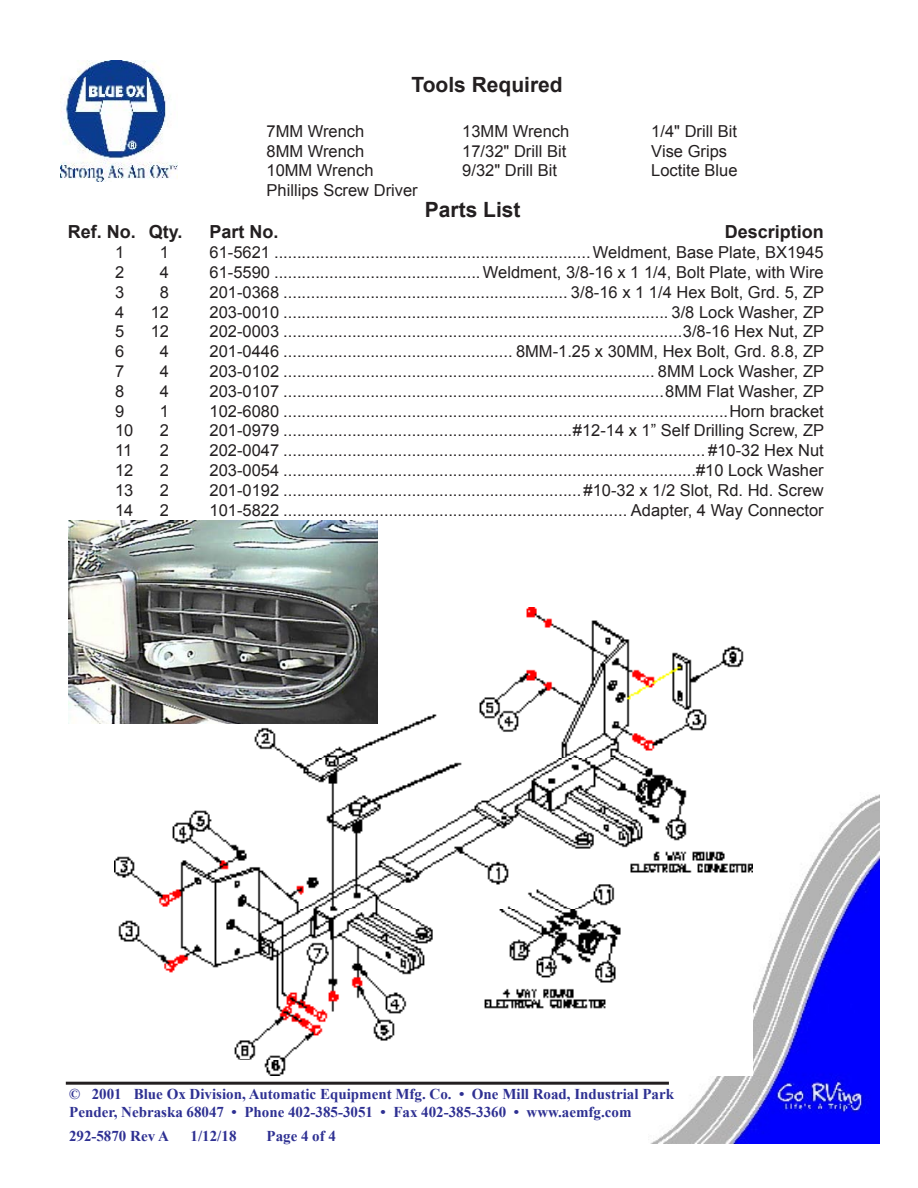
<style>
.page{position:relative;width:918px;height:1188px;background:#fff}
.page>*{position:absolute;margin:0;border:0;box-sizing:border-box;transform-origin:0 0}
.C_BOLD_-_14_-_Helv{font:700 21px "Arial";color:#231f20}
.C_BOLD_-_12_-_Arial{font:700 21px "Arial";color:#231f20}
.PT_-_Quan-__50_MAR{font:700 18px "Arial";color:#231f20}
.PL_-_Quan_-__50_MAR{font:16.5px "Arial";color:#231f20}
.BX_Tools_-_Helv_11{font:16.5px "Arial";color:#231f20}
.t1{font:700 15px/18px "Times New Roman";color:#2e3092}
</style>
<div class="page">
<img style="left:61px;top:60px;width:116px;height:122px">
<img style="left:649px;top:794px;width:230px;height:350px">
<hr style="left:66px;top:1082px;width:603px;height:3px;background:#231f20">
<img style="left:115px;top:608px;width:638px;height:467px">
<img style="left:68px;top:520px;width:309px;height:204px">
<p class="C_BOLD_-_14_-_Helv" style="left:412px;top:70px;width:153px">Tools Required</p>
<p class="BX_Tools_-_Helv_11" style="left:267px;top:120px;width:99px">7MM Wrench</p>
<p class="BX_Tools_-_Helv_11" style="left:462px;top:120px;width:108px">13MM Wrench</p>
<p class="BX_Tools_-_Helv_11" style="left:651px;top:120px;width:87px">1/4" Drill Bit</p>
<p class="BX_Tools_-_Helv_11" style="left:267px;top:140px;width:99px">8MM Wrench</p>
<p class="BX_Tools_-_Helv_11" style="left:462px;top:140px;width:105px">17/32" Drill Bit</p>
<p class="BX_Tools_-_Helv_11" style="left:651px;top:140px;width:77px">Vise Grips</p>
<p class="BX_Tools_-_Helv_11" style="left:267px;top:160px;width:108px">10MM Wrench</p>
<p class="BX_Tools_-_Helv_11" style="left:462px;top:160px;width:96px">9/32" Drill Bit</p>
<p class="BX_Tools_-_Helv_11" style="left:651px;top:160px;width:88px">Loctite Blue</p>
<p class="BX_Tools_-_Helv_11" style="left:267px;top:180px;width:153px">Phillips Screw Driver</p>
<p class="C_BOLD_-_12_-_Arial" style="left:425px;top:196px;width:97px">Parts List</p>
<p class="PT_-_Quan-__50_MAR" style="left:68px;top:220px;width:116px">Ref. No. Qty.</p>
<p class="PT_-_Quan-__50_MAR" style="left:210px;top:220px;width:71px">Part No.</p>
<p class="PT_-_Quan-__50_MAR" style="left:725px;top:220px;width:101px">Description</p>
<p class="PL_-_Quan_-__50_MAR" style="left:115px;top:242px;width:11px">1</p>
<p class="PL_-_Quan_-__50_MAR" style="left:160px;top:242px;width:11px">1</p>
<p class="PL_-_Quan_-__50_MAR" style="left:210px;top:242px;width:616px">61-5621 .....................................................................Weldment, Base Plate, BX1945</p>
<p class="PL_-_Quan_-__50_MAR" style="left:115px;top:261px;width:11px">2</p>
<p class="PL_-_Quan_-__50_MAR" style="left:160px;top:261px;width:11px">4</p>
<p class="PL_-_Quan_-__50_MAR" style="left:210px;top:261px;width:616px">61-5590 .............................................Weldment, 3/8-16 x 1 1/4, Bolt Plate, with Wire</p>
<p class="PL_-_Quan_-__50_MAR" style="left:115px;top:281px;width:11px">3</p>
<p class="PL_-_Quan_-__50_MAR" style="left:160px;top:281px;width:11px">8</p>
<p class="PL_-_Quan_-__50_MAR" style="left:210px;top:281px;width:616px">201-0368 .............................................................. 3/8-16 x 1 1/4 Hex Bolt, Grd. 5, ZP</p>
<p class="PL_-_Quan_-__50_MAR" style="left:115px;top:301px;width:11px">4</p>
<p class="PL_-_Quan_-__50_MAR" style="left:151px;top:301px;width:20px">12</p>
<p class="PL_-_Quan_-__50_MAR" style="left:210px;top:301px;width:616px">203-0010 .................................................................................... 3/8 Lock Washer, ZP</p>
<p class="PL_-_Quan_-__50_MAR" style="left:115px;top:321px;width:11px">5</p>
<p class="PL_-_Quan_-__50_MAR" style="left:151px;top:321px;width:20px">12</p>
<p class="PL_-_Quan_-__50_MAR" style="left:210px;top:321px;width:616px">202-0003 .......................................................................................3/8-16 Hex Nut, ZP</p>
<p class="PL_-_Quan_-__50_MAR" style="left:115px;top:341px;width:11px">6</p>
<p class="PL_-_Quan_-__50_MAR" style="left:160px;top:341px;width:11px">4</p>
<p class="PL_-_Quan_-__50_MAR" style="left:210px;top:341px;width:616px">201-0446 .................................................. 8MM-1.25 x 30MM, Hex Bolt, Grd. 8.8, ZP</p>
<p class="PL_-_Quan_-__50_MAR" style="left:115px;top:360px;width:11px">7</p>
<p class="PL_-_Quan_-__50_MAR" style="left:160px;top:360px;width:11px">4</p>
<p class="PL_-_Quan_-__50_MAR" style="left:210px;top:360px;width:616px">203-0102 ................................................................................. 8MM Lock Washer, ZP</p>
<p class="PL_-_Quan_-__50_MAR" style="left:115px;top:380px;width:11px">8</p>
<p class="PL_-_Quan_-__50_MAR" style="left:160px;top:380px;width:11px">4</p>
<p class="PL_-_Quan_-__50_MAR" style="left:210px;top:380px;width:616px">203-0107 ...................................................................................8MM Flat Washer, ZP</p>
<p class="PL_-_Quan_-__50_MAR" style="left:115px;top:400px;width:11px">9</p>
<p class="PL_-_Quan_-__50_MAR" style="left:160px;top:400px;width:11px">1</p>
<p class="PL_-_Quan_-__50_MAR" style="left:210px;top:400px;width:616px">102-6080 .................................................................................................Horn bracket</p>
<p class="PL_-_Quan_-__50_MAR" style="left:115px;top:420px;width:20px">10</p>
<p class="PL_-_Quan_-__50_MAR" style="left:160px;top:420px;width:11px">2</p>
<p class="PL_-_Quan_-__50_MAR" style="left:210px;top:420px;width:616px">201-0979 ...............................................................#12-14 x 1” Self Drilling Screw, ZP</p>
<p class="PL_-_Quan_-__50_MAR" style="left:115px;top:440px;width:19px">11</p>
<p class="PL_-_Quan_-__50_MAR" style="left:160px;top:440px;width:11px">2</p>
<p class="PL_-_Quan_-__50_MAR" style="left:210px;top:440px;width:616px">202-0047 ............................................................................................ #10-32 Hex Nut</p>
<p class="PL_-_Quan_-__50_MAR" style="left:115px;top:459px;width:20px">12</p>
<p class="PL_-_Quan_-__50_MAR" style="left:160px;top:459px;width:11px">2</p>
<p class="PL_-_Quan_-__50_MAR" style="left:210px;top:459px;width:616px">203-0054 ..........................................................................................#10 Lock Washer</p>
<p class="PL_-_Quan_-__50_MAR" style="left:115px;top:479px;width:20px">13</p>
<p class="PL_-_Quan_-__50_MAR" style="left:160px;top:479px;width:11px">2</p>
<p class="PL_-_Quan_-__50_MAR" style="left:210px;top:479px;width:616px">201-0192 .................................................................#10-32 x 1/2 Slot, Rd. Hd. Screw</p>
<p class="PL_-_Quan_-__50_MAR" style="left:115px;top:499px;width:20px">14</p>
<p class="PL_-_Quan_-__50_MAR" style="left:160px;top:499px;width:11px">2</p>
<p class="PL_-_Quan_-__50_MAR" style="left:210px;top:499px;width:616px">101-5822 ........................................................................... Adapter, 4 Way Connector</p>
<p class="t1" style="left:69px;top:1085px;width:606px">© 2001 Blue Ox Division, Automatic Equipment Mfg. Co. • One Mill Road, Industrial Park<br>Pender, Nebraska 68047 • Phone 402-385-3051 • Fax 402-385-3360 • www.aemfg.com</p>
<p class="t1" style="left:69px;top:1127px;width:101px">292-5870 Rev A</p>
<p class="t1" style="left:191px;top:1127px;width:47px">1/12/18</p>
<p class="t1" style="left:267px;top:1127px;width:71px">Page 4 of 4</p>
</div>
